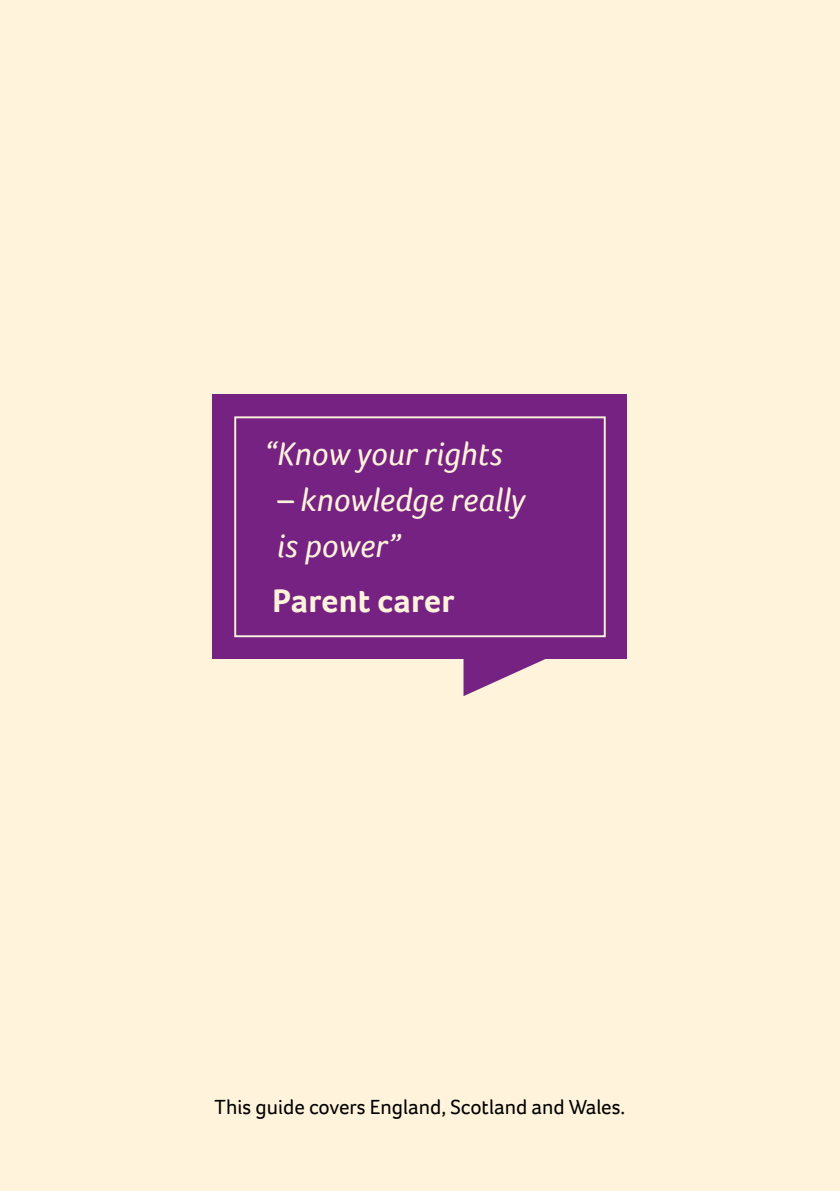
<style>
.page{position:relative;width:840px;height:1191px;background:#fff}
.page>*{position:absolute;margin:0;border:0;box-sizing:border-box;transform-origin:0 0}
.t1{font:italic 33.8px/46px "Foco";letter-spacing:-.005em;color:#fff4db}
.t2{font:700 33.8px "Foco";letter-spacing:.005em;color:#fff4db}
.t3{font:21px "Foco";color:#000}
</style>
<div class="page">
<div style="left:0;top:0;width:839px;height:1191px;background:#fff4db"></div>
<div style="left:212px;top:395px;width:415px;height:264px;background:#762283"></div>
<div style="left:234px;top:416px;width:371px;height:221px;border:2px solid #fff4db"></div>
<svg style="left:463px;top:659px;width:82px;height:37px"></svg>
<h1 class="t1" style="left:263px;top:430px;width:240px">“Know your rights</h1>
<h1 class="t1" style="left:276px;top:476px;width:250px">– knowledge really is power”</h1>
<h1 class="t2" style="left:272px;top:578px;width:183px">Parent carer</h1>
<p class="t3" style="left:214px;top:1093px;width:412px">This guide covers England, Scotland and Wales.</p>
</div>
